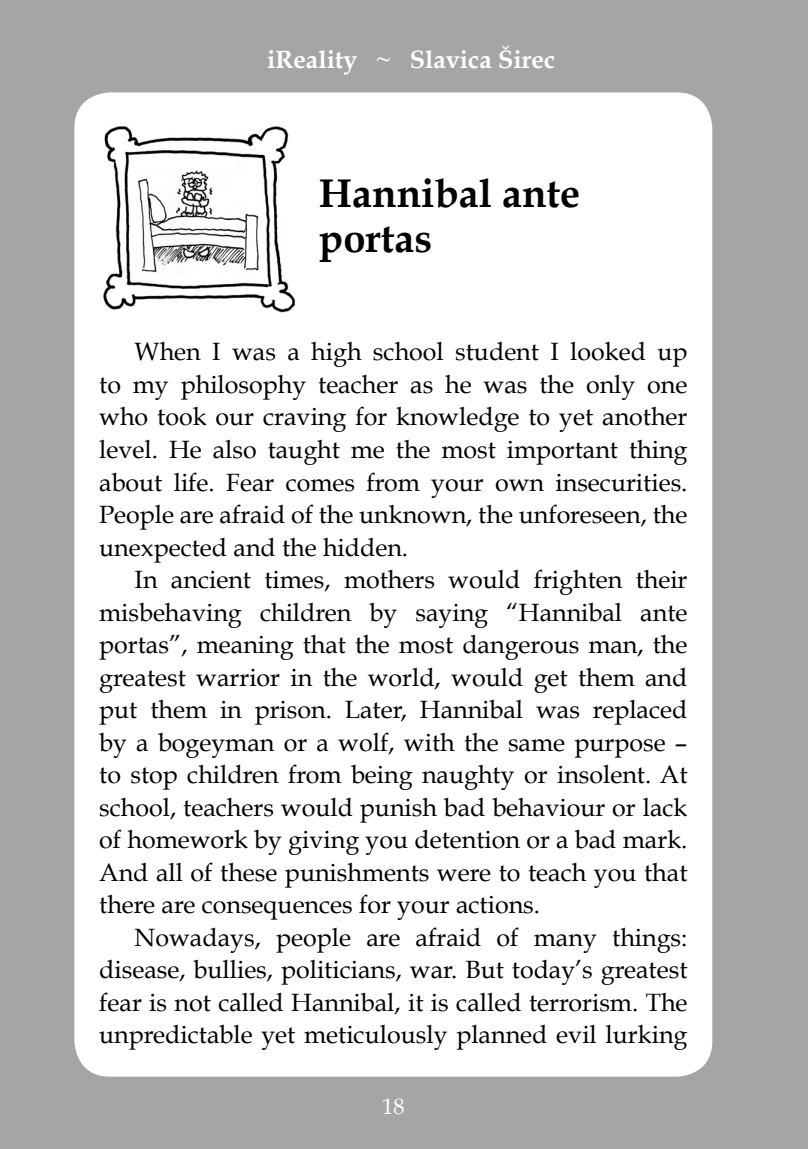
<style>
.page{position:relative;width:808px;height:1149px;background:#fff}
.page>*{position:absolute;margin:0;border:0;box-sizing:border-box;transform-origin:0 0}
.t1{font:700 40px/45px "Book Antiqua";color:#000}
.t2{font:25px/32.5px "Book Antiqua";color:#000;text-align:justify}
.t3{font:700 25px "Book Antiqua";color:#fff}
.t4{font:22.5px "Book Antiqua";color:#fff}
</style>
<div class="page">
<div style="left:0;top:0;width:808px;height:1148px;background:#a5a5a5"></div>
<div style="left:74px;top:92px;width:638px;height:984px;background:#fff;border-radius:35px"></div>
<img style="left:103px;top:126px;width:192px;height:187px">
<img style="left:136px;top:170px;width:124px;height:103px">
<p class="t3" style="left:267px;top:44px;width:290px">iReality ~ Slavica Širec</p>
<h1 class="t1" style="left:319px;top:171px;width:263px">Hannibal ante portas</h1>
<p class="t2" style="left:99px;top:336px;width:590px;text-indent:35px">When I was a high school student I looked up to my philosophy teacher as he was the only one who took our craving for knowledge to yet another level. He also taught me the most important thing about life. Fear comes from your own insecurities.<br>People are afraid of the unknown, the unforeseen, the unexpected and the hidden.</p>
<p class="t2" style="left:99px;top:563px;width:590px;text-indent:35px">In ancient times, mothers would frighten their misbehaving children by saying “Hannibal ante portas”, meaning that the most dangerous man, the greatest warrior in the world, would get them and put them in prison. Later, Hannibal was replaced by a bogeyman or a wolf, with the same purpose – to stop children from being naughty or insolent. At school, teachers would punish bad behaviour or lack of homework by giving you detention or a bad mark.<br>And all of these punishments were to teach you that there are consequences for your actions.</p>
<p class="t2" style="left:99px;top:921px;width:590px;text-indent:35px">Nowadays, people are afraid of many things: disease, bullies, politicians, war. But today’s greatest fear is not called Hannibal, it is called terrorism. The unpredictable yet meticulously planned evil lurking</p>
<p class="t4" style="left:382px;top:1092px;width:24px">18</p>
</div>
